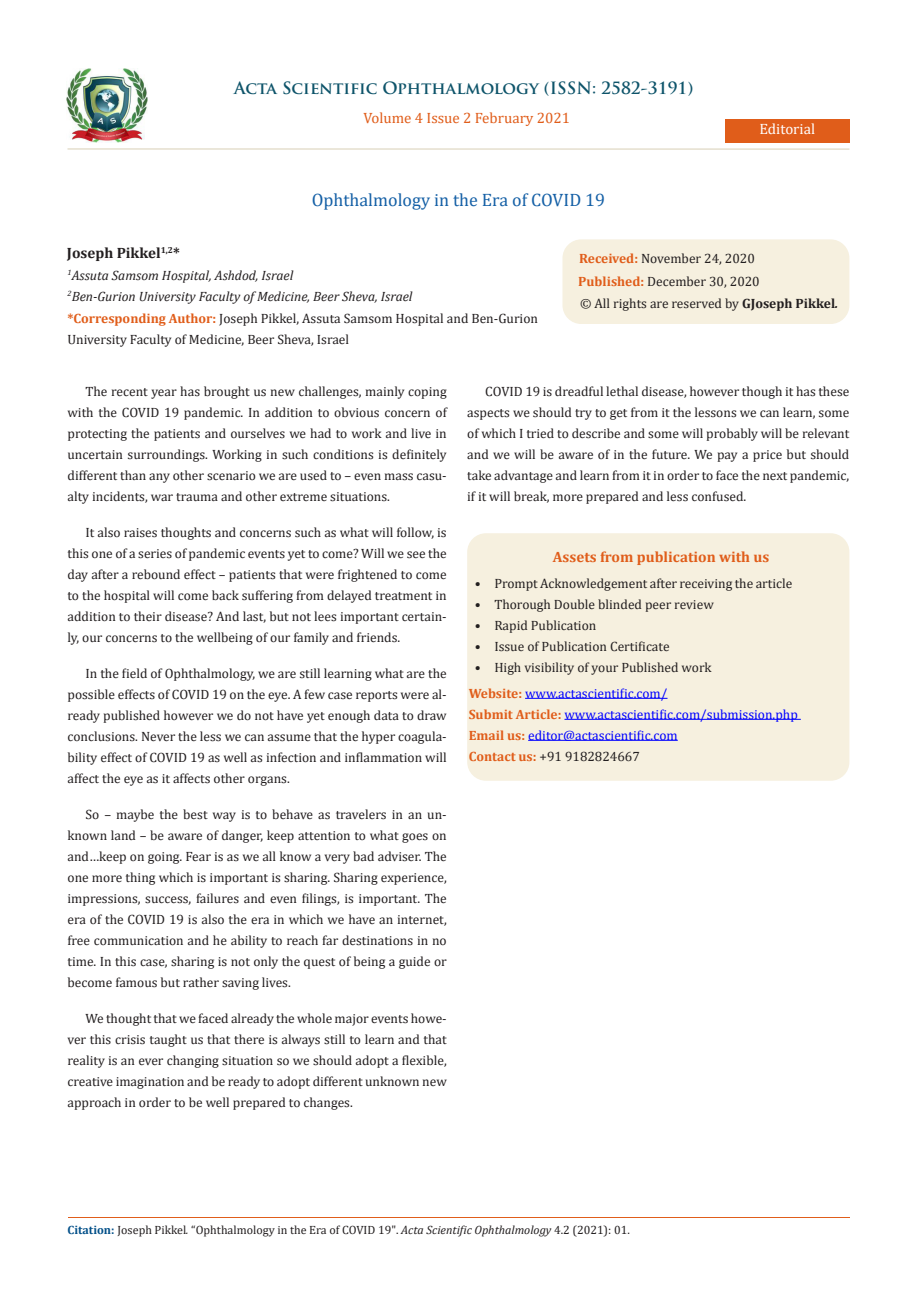
<style>
.page{position:relative;width:917px;height:1314px;background:#fff}
.page>*{position:absolute;margin:0;border:0;box-sizing:border-box;transform-origin:0 0}
.t1{font:18px "Cambria";color:#1560a6}
.t2{font:700 16.5px "Trajan Pro";color:#0e546a}
.t3{font:700 15px "Cambria";color:#e05d1a}
.t4{font:15px "Cambria";color:#e05d1a}
.t5{font:700 15px "Cambria";color:#231f20}
.t6{font:15px "Cambria";color:#fff}
.t7{font:13.5px/21px "Cambria";color:#231f20;text-align:justify}
.t8{font:13.5px "Cambria";color:#00f}
.t9{font:italic 13.5px "Cambria";color:#231f20}
.t10{font:12px "Cambria";color:#231f20}
.s1{font-weight:700;color:#e05d1a}
.s2{font-weight:700}
.s3{font-weight:700;font-style:italic}
.s4{font-weight:700;color:#035089}
.s5{font-style:italic}
</style>
<div class="page">
<img style="left:67px;top:68px;width:80px;height:74px">
<div style="left:725px;top:119px;width:124px;height:23px;background:#e05d1a"></div>
<div style="left:563px;top:240px;width:285px;height:83px;background:#f6f0df;border-radius:18px"></div>
<div style="left:562px;top:239px;width:287px;height:85px;border:2px solid #f6f0df;border-radius:18px"></div>
<div style="left:468px;top:534px;width:380px;height:246px;background:#f6f0df;border-radius:18px"></div>
<div style="left:467px;top:533px;width:382px;height:248px;border:2px solid #f6f0df;border-radius:18px"></div>
<hr style="left:525px;top:698px;width:142px;height:1px;background:#00f">
<hr style="left:564px;top:719px;width:236px;height:1px;background:#00f">
<hr style="left:528px;top:740px;width:149px;height:1px;background:#00f">
<hr style="left:67px;top:148px;width:782px;height:2px;background:#e5dfce">
<hr style="left:68px;top:1218px;width:781px;height:1px;background:#e05d1a">
<p class="t2" style="left:234px;top:77px;width:461px">Acta Scientific Ophthalmology (ISSN: 2582-3191)</p>
<p class="t4" style="left:363px;top:109px;width:208px">Volume 4 Issue 2 February 2021</p>
<p class="t1" style="left:312px;top:189px;width:295px">Ophthalmology in the Era of COVID 19</p>
<p class="t6" style="left:759px;top:120px;width:57px">Editorial</p>
<p class="t5" style="left:67px;top:242px;width:114px">Joseph Pikkel<sup>1,2</sup>*</p>
<p class="t9" style="left:67px;top:266px;width:227px"><sup>1</sup>Assuta Samsom Hospital, Ashdod, Israel</p>
<p class="t9" style="left:67px;top:287px;width:346px"><sup>2</sup>Ben-Gurion University Faculty of Medicine, Beer Sheva, Israel</p>
<p class="t7" style="left:67px;top:308px;width:472px"><span class="s1">*Corresponding Author:</span> Joseph Pikkel, Assuta Samsom Hospital and Ben-Gurion<br>University Faculty of Medicine, Beer Sheva, Israel</p>
<p class="t7" style="left:579px;top:248px;width:177px"><span class="s1">Received:</span> November 24, 2020</p>
<p class="t7" style="left:578px;top:271px;width:183px"><span class="s1">Published:</span> December 30, 2020</p>
<p class="t7" style="left:580px;top:293px;width:260px">© All rights are reserved by <span class="s2">GJoseph Pikkel</span><span class="s3">.</span></p>
<p class="t7" style="left:67px;top:381px;width:381px;text-indent:18px">The recent year has brought us new challenges, mainly coping with the COVID 19 pandemic. In addition to obvious concern of protecting the patients and ourselves we had to work and live in uncertain surroundings. Working in such conditions is definitely different than any other scenario we are used to – even mass casu&shy;alty incidents, war trauma and other extreme situations.</p>
<p class="t7" style="left:67px;top:522px;width:381px;text-indent:18px">It also raises thoughts and concerns such as what will follow, is this one of a series of pandemic events yet to come? Will we see the day after a rebound effect – patients that were frightened to come to the hospital will come back suffering from delayed treatment in addition to their disease? And last, but not lees important certain&shy;ly, our concerns to the wellbeing of our family and friends.</p>
<p class="t7" style="left:67px;top:663px;width:381px;text-indent:18px">In the field of Ophthalmology, we are still learning what are the possible effects of COVID 19 on the eye. A few case reports were al&shy;ready published however we do not have yet enough data to draw conclusions. Never the less we can assume that the hyper coagula&shy;bility effect of COVID 19 as well as infection and inflammation will affect the eye as it affects other organs.</p>
<p class="t7" style="left:67px;top:804px;width:381px;text-indent:18px">So – maybe the best way is to behave as travelers in an un&shy;known land – be aware of danger, keep attention to what goes on and…keep on going. Fear is as we all know a very bad adviser. The one more thing which is important is sharing. Sharing experience, impressions, success, failures and even filings, is important. The era of the COVID 19 is also the era in which we have an internet, free communication and he ability to reach far destinations in no time. In this case, sharing is not only the quest of being a guide or become famous but rather saving lives.</p>
<p class="t7" style="left:67px;top:1008px;width:381px;text-indent:18px">We thought that we faced already the whole major events howe&shy;ver this crisis taught us that there is always still to learn and that reality is an ever changing situation so we should adopt a flexible, creative imagination and be ready to adopt different unknown new approach in order to be well prepared to changes.</p>
<p class="t7" style="left:467px;top:381px;width:384px;text-indent:18px">COVID 19 is dreadful lethal disease, however though it has these aspects we should try to get from it the lessons we can learn, some of which I tried to describe and some will probably will be relevant and we will be aware of in the future. We pay a price but should take advantage and learn from it in order to face the next pandemic, if it will break, more prepared and less confused.</p>
<p class="t3" style="left:553px;top:546px;width:218px">Assets from publication with us</p>
<p class="t7" style="left:475px;top:573px;width:319px">• Prompt Acknowledgement after receiving the article</p>
<p class="t7" style="left:475px;top:594px;width:240px">• Thorough Double blinded peer review</p>
<p class="t7" style="left:475px;top:615px;width:123px">• Rapid Publication</p>
<p class="t7" style="left:475px;top:636px;width:196px">• Issue of Publication Certificate</p>
<p class="t7" style="left:475px;top:657px;width:238px">• High visibility of your Published work</p>
<p class="t8" style="left:468px;top:685px;width:200px"><span class="s1">Website:</span> www.actascientific.com/</p>
<p class="t8" style="left:468px;top:706px;width:330px"><span class="s1">Submit Article:</span> www.actascientific.com/submission.php</p>
<p class="t8" style="left:468px;top:727px;width:210px"><span class="s1">Email us:</span> editor@actascientific.com</p>
<p class="t7" style="left:468px;top:745px;width:173px"><span class="s1">Contact us:</span> +91 9182824667</p>
<p class="t10" style="left:68px;top:1223px;width:563px"><span class="s4">Citation:</span> Joseph Pikkel<span class="s5">.</span> “Ophthalmology in the Era of COVID 19". <span class="s5">Acta Scientific Ophthalmology</span> 4.2 (2021): 01.</p>
</div>
